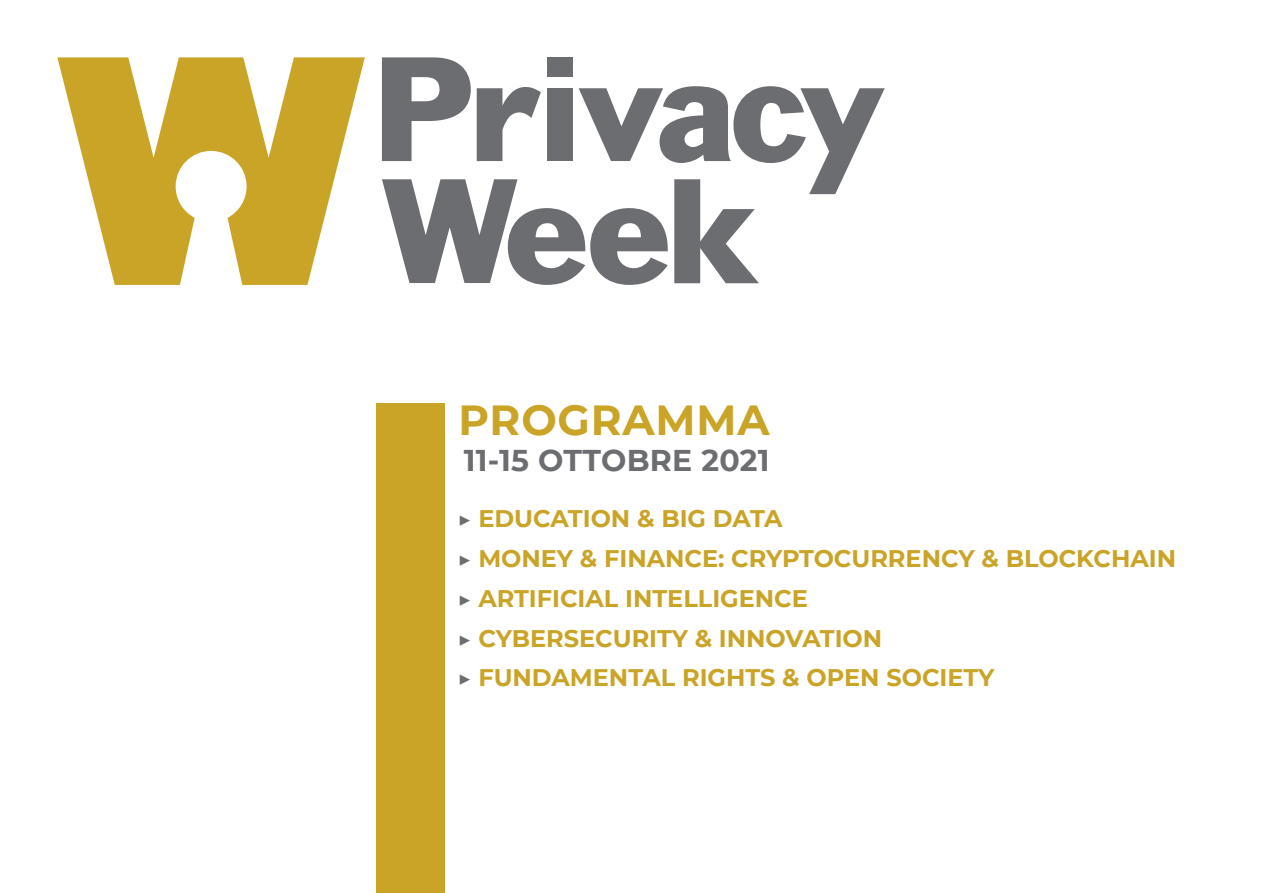
<style>
.page{position:relative;width:1263px;height:893px;background:#fff}
.page>*{position:absolute;margin:0;border:0;box-sizing:border-box;transform-origin:0 0}
.t1{font:700 42px "Montserrat";letter-spacing:.02em;color:#caa426}
.t2{font:700 30px "Montserrat";letter-spacing:.01em;color:#6c6d70}
.t3{font:700 24px "Montserrat";color:#caa426}
.s1{font-weight:400;color:#6c6d70}
</style>
<div class="page">
<svg style="left:382px;top:57px;width:503px;height:228px"></svg>
<svg style="left:57px;top:57px;width:308px;height:228px;fill:#caa426"></svg>
<div style="left:547px;top:57px;width:26px;height:20px;background:#6c6d70"></div>
<div style="left:376px;top:404px;width:68px;height:489px;background:#caa426"></div>
<p class="t1" style="left:458px;top:390px;width:313px">PROGRAMMA</p>
<p class="t2" style="left:464px;top:439px;width:308px">11-15 OTTOBRE 2021</p>
<p class="t3" style="left:457px;top:501px;width:327px"><span class="s1">▶</span> EDUCATION &amp; BIG DATA</p>
<p class="t3" style="left:457px;top:541px;width:720px"><span class="s1">▶</span> MONEY &amp; FINANCE: CRYPTOCURRENCY &amp; BLOCKCHAIN</p>
<p class="t3" style="left:457px;top:581px;width:352px"><span class="s1">▶</span> ARTIFICIAL INTELLIGENCE</p>
<p class="t3" style="left:457px;top:621px;width:427px"><span class="s1">▶</span> CYBERSECURITY &amp; INNOVATION</p>
<p class="t3" style="left:457px;top:661px;width:539px"><span class="s1">▶</span> FUNDAMENTAL RIGHTS &amp; OPEN SOCIETY</p>
</div>
